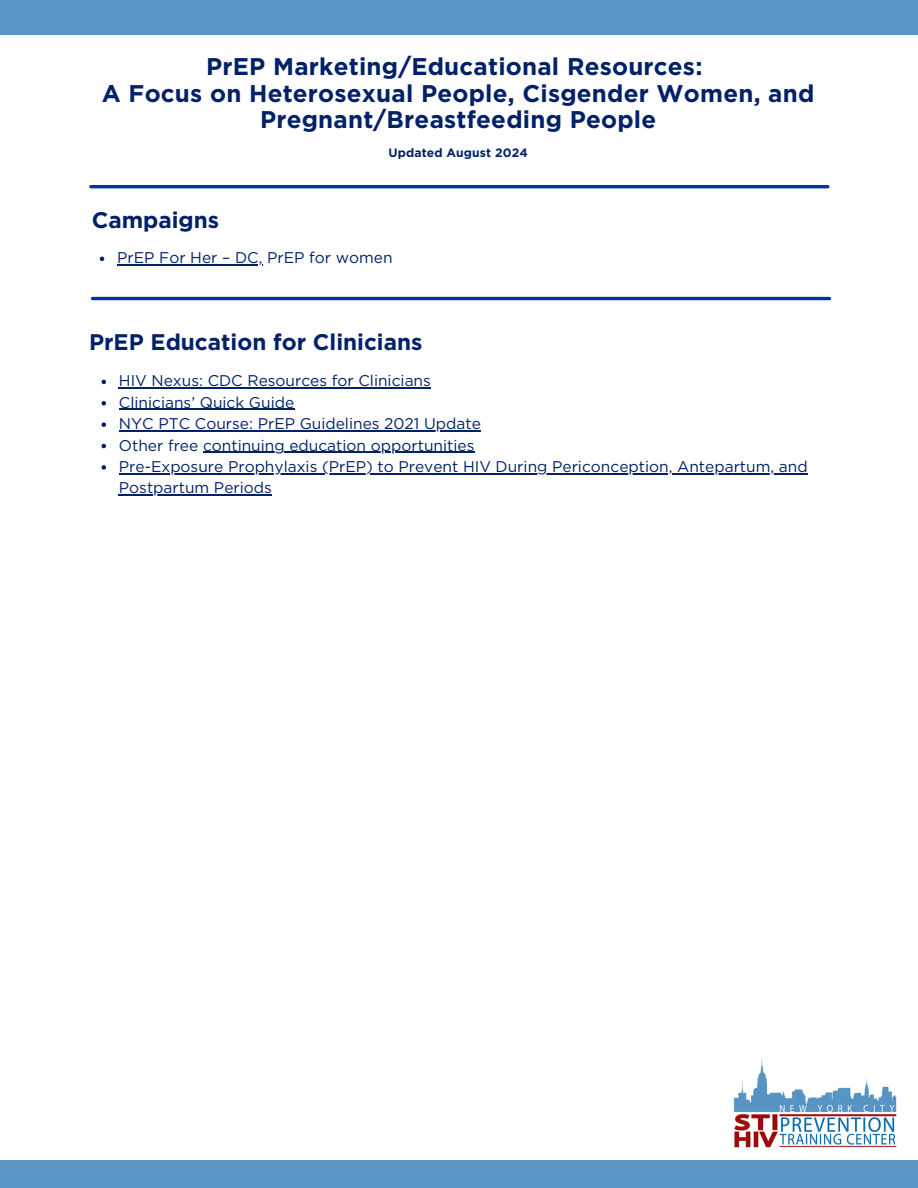
<style>
.page{position:relative;width:918px;height:1188px;background:#fff}
.page>*{position:absolute;margin:0;border:0;box-sizing:border-box;transform-origin:0 0}
.t1{font:700 24.15px/26.2px "Gotham";letter-spacing:.01em;color:#022169;text-align:center}
.t2{font:700 22.5px "Gotham";color:#022169}
.t3{font:15.45px "Gotham";color:#022169}
.t4{font:700 12.15px "Gotham";letter-spacing:.01em;color:#022169}
</style>
<div class="page">
<div style="left:0;top:1160px;width:918px;height:28px;background:#5a95c4"></div>
<div style="left:0;top:0;width:918px;height:35px;background:#5a95c4"></div>
<img style="left:733px;top:1057px;width:164px;height:91px">
<svg style="left:100px;top:257px;width:4px;height:4px"></svg>
<hr style="left:117px;top:264px;width:27px;height:2px;background:#022169">
<hr style="left:144px;top:264px;width:74px;height:2px;background:#022169">
<hr style="left:218px;top:264px;width:44px;height:2px;background:#022169">
<svg style="left:102px;top:380px;width:4px;height:4px"></svg>
<hr style="left:119px;top:388px;width:312px;height:1px;background:#022169">
<svg style="left:102px;top:401px;width:4px;height:5px"></svg>
<hr style="left:119px;top:409px;width:175px;height:1px;background:#022169">
<svg style="left:102px;top:422px;width:4px;height:5px"></svg>
<hr style="left:119px;top:430px;width:362px;height:1px;background:#022169">
<svg style="left:102px;top:444px;width:4px;height:4px"></svg>
<hr style="left:203px;top:452px;width:271px;height:1px;background:#022169">
<svg style="left:102px;top:465px;width:4px;height:5px"></svg>
<hr style="left:119px;top:473px;width:689px;height:1px;background:#022169">
<hr style="left:119px;top:494px;width:153px;height:2px;background:#022169">
<hr style="left:92px;top:297px;width:738px;height:3px;background:#0033a0">
<hr style="left:91px;top:185px;width:737px;height:3px;background:#0033a0">
<h1 class="t1" style="left:102px;top:54px;width:714px">PrEP Marketing/Educational Resources:<br>A Focus on Heterosexual People, Cisgender Women, and<br>Pregnant/Breastfeeding People</h1>
<p class="t4" style="left:388px;top:146px;width:141px">Updated August 2024</p>
<p class="t2" style="left:92px;top:206px;width:129px">Campaigns</p>
<h1 class="t3" style="left:117px;top:248px;width:277px">PrEP For Her – DC, PrEP for women</h1>
<h1 class="t2" style="left:89px;top:328px;width:335px">PrEP Education for Clinicians</h1>
<p class="t3" style="left:119px;top:372px;width:314px">HIV Nexus: CDC Resources for Clinicians</p>
<p class="t3" style="left:119px;top:393px;width:177px">Clinicians’ Quick Guide</p>
<p class="t3" style="left:119px;top:414px;width:363px">NYC PTC Course: PrEP Guidelines 2021 Update</p>
<p class="t3" style="left:119px;top:436px;width:357px">Other free continuing education opportunities</p>
<p class="t3" style="left:119px;top:457px;width:690px">Pre-Exposure Prophylaxis (PrEP) to Prevent HIV During Periconception, Antepartum, and</p>
<p class="t3" style="left:119px;top:478px;width:154px">Postpartum Periods</p>
</div>
